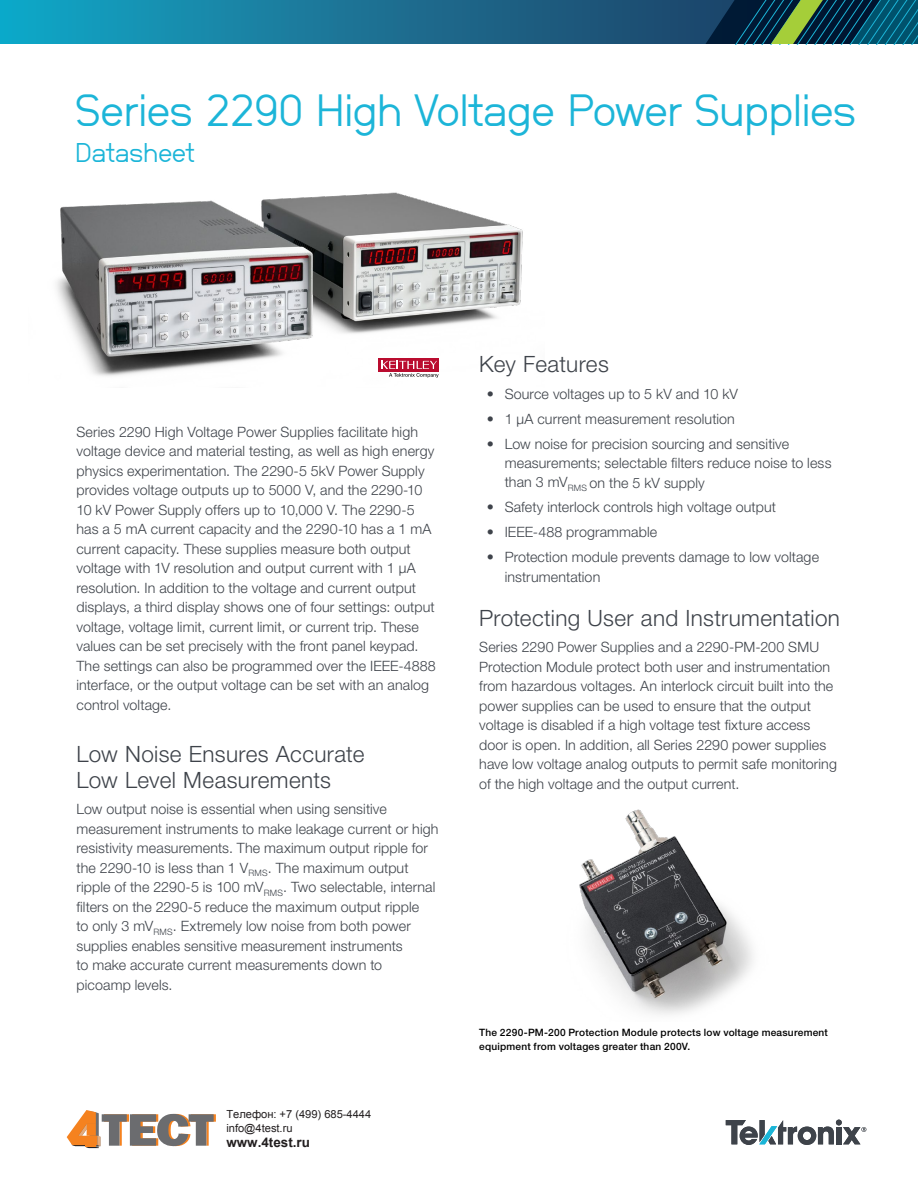
<style>
.page{position:relative;width:918px;height:1188px;background:#fff}
.page>*{position:absolute;margin:0;border:0;box-sizing:border-box;transform-origin:0 0}
.t1{font:45px "NB Grotesk";letter-spacing:-.03em;color:#1cb5d8}
.t2{font:27px "NB Grotesk";letter-spacing:-.02em;color:#1cb5d8}
.t3{font:300 22.5px/25.5px "Helvetica Neue LT Std";letter-spacing:.015em;color:#3e434a}
.t4{font:300 14.25px/19.5px "Helvetica Neue LT Std";letter-spacing:.01em;color:#3e434a}
.t5{font:700 13.5px "Arial";color:#231f20}
.t6{font:11.1px/13.4px "Arial";color:#231f20}
.t7{font:500 10.2px/13.5px "Helvetica Neue LT Std";letter-spacing:.02em;color:#000}
.s1{font-style:inherit}
</style>
<div class="page">
<img style="left:56px;top:192px;width:467px;height:184px">
<img style="left:579px;top:809px;width:174px;height:206px">
<svg style="left:379px;top:358px;width:60px;height:14px"></svg>
<svg style="left:381px;top:361px;width:58px;height:17px"></svg>
<svg style="left:726px;top:1120px;width:140px;height:25px"></svg>
<svg style="left:0;top:0;width:918px;height:44px;background:#186b88"></svg>
<svg style="left:67px;top:1110px;width:149px;height:38px"></svg>
<h1 class="t1" style="left:75px;top:84px;width:784px">Series 2290 High Voltage Power Supplies</h1>
<h2 class="t2" style="left:75px;top:137px;width:122px">Datasheet</h2>
<p class="t4" style="left:76px;top:422px;width:361px">Series 2290 High Voltage Power Supplies facilitate high voltage device and material testing, as well as high energy physics experimentation. The 2290-5 5kV Power Supply provides voltage outputs up to 5000 V, and the 2290-10<br>10 kV Power Supply offers up to 10,000 V. The 2290-5 has a 5 mA current capacity and the 2290-10 has a 1 mA current capacity. These supplies measure both output voltage with 1V resolution and output current with 1 µA resolution. In addition to the voltage and current output displays, a third display shows one of four settings: output voltage, voltage limit, current limit, or current trip. These values can be set precisely with the front panel keypad.<br>The settings can also be programmed over the IEEE-4888 interface, or the output voltage can be set with an analog control voltage.</p>
<h3 class="t3" style="left:76px;top:741px;width:289px">Low Noise Ensures Accurate<br>Low Level Measurements</h3>
<p class="t4" style="left:76px;top:799px;width:364px">Low output noise is essential when using sensitive measurement instruments to make leakage current or high resistivity measurements. The maximum output ripple for the 2290-10 is less than 1 V<sub>RMS</sub>. The maximum output ripple of the 2290-5 is 100 mV<sub>RMS</sub>. Two selectable, internal filters on the 2290-5 reduce the maximum output ripple<br>to only 3 mV<sub>RMS</sub>. Extremely low noise from both power supplies enables sensitive measurement instruments<br>to make accurate current measurements down to picoamp levels.</p>
<p class="t6" style="left:226px;top:1108px;width:146px">Телефон: +7 (499) 685-4444 <span class="s1">info</span>@4test.ru</p>
<p class="t5" style="left:226px;top:1133px;width:85px">www.4test.ru</p>
<h3 class="t3" style="left:479px;top:351px;width:131px">Key Features</h3>
<p class="t4" style="left:487px;top:384px;width:253px">• Source voltages up to 5 kV and 10 kV</p>
<p class="t4" style="left:487px;top:408px;width:250px">• 1 µA current measurement resolution</p>
<p class="t4" style="left:505px;top:433px;width:328px;text-indent:-18px">• Low noise for precision sourcing and sensitive measurements; selectable filters reduce noise to less than 3 mV<sub>RMS</sub> on the 5 kV supply</p>
<p class="t4" style="left:487px;top:497px;width:291px">• Safety interlock controls high voltage output</p>
<p class="t4" style="left:487px;top:522px;width:172px">• IEEE-488 programmable</p>
<p class="t4" style="left:505px;top:547px;width:316px;text-indent:-18px">• Protection module prevents damage to low voltage instrumentation</p>
<h3 class="t3" style="left:479px;top:605px;width:362px">Protecting User and Instrumentation</h3>
<p class="t4" style="left:479px;top:637px;width:359px">Series 2290 Power Supplies and a 2290-PM-200 SMU Protection Module protect both user and instrumentation from hazardous voltages. An interlock circuit built into the power supplies can be used to ensure that the output voltage is disabled if a high voltage test fixture access door is open. In addition, all Series 2290 power supplies have low voltage analog outputs to permit safe monitoring of the high voltage and the output current.</p>
<p class="t7" style="left:479px;top:1026px;width:350px">The 2290-PM-200 Protection Module protects low voltage measurement equipment from voltages greater than 200V.</p>
</div>
